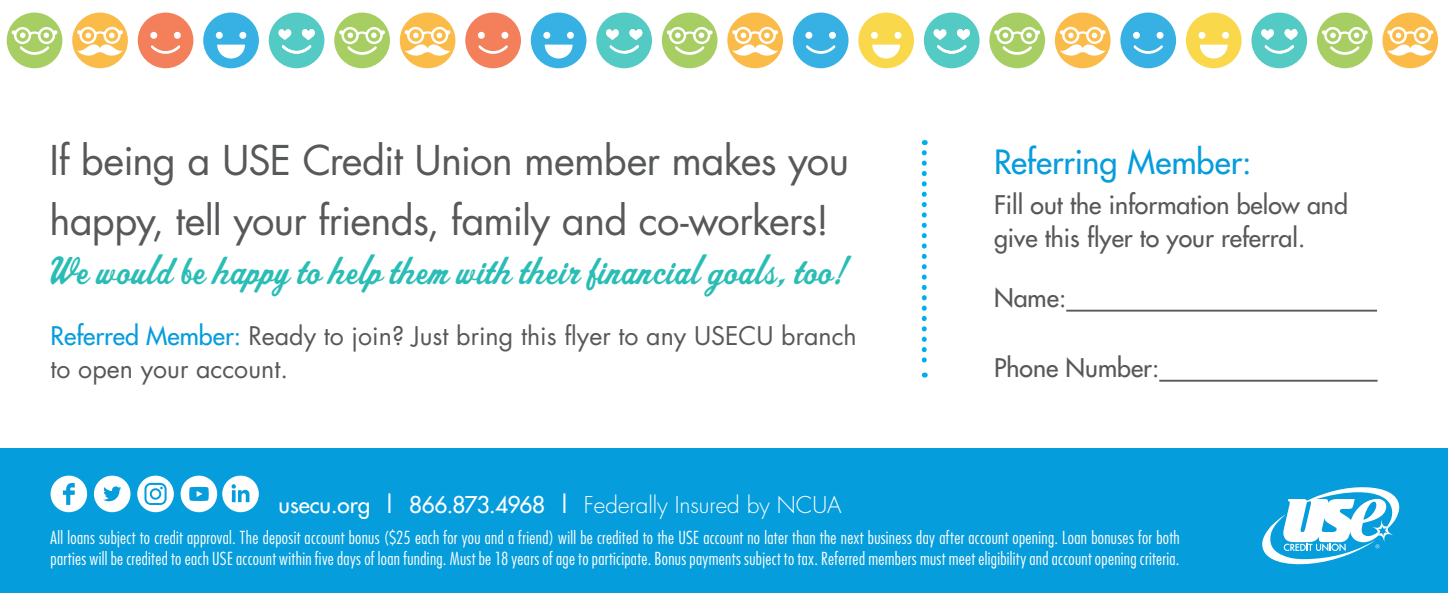
<style>
.page{position:relative;width:1448px;height:593px;background:#fff}
.page>*{position:absolute;margin:0;border:0;box-sizing:border-box;transform-origin:0 0}
.t1{font:40px/60px "Futura";letter-spacing:-.02em;color:#57585a}
.t2{font:40px "Spoleto";color:#2abdb6}
.t3{font:32.5px "Futura";color:#069ddc}
.t4{font:25px/32.5px "Futura";color:#57585a}
.t5{font:25px/32.5px "Futura";color:#57585a}
.t6{font:22.5px "Futura";letter-spacing:-.01em;color:#fff}
.t7{font:300 condensed 17.5px/21px "Futura";letter-spacing:.02em;color:#fff}
.s1{color:#069ddc}
.s2{font-weight:300}
</style>
<div class="page">
<div style="left:0;top:447px;width:1448px;height:145px;background:#069ddc"></div>
<hr style="left:1066px;top:309px;width:311px;height:2px;background:#57585a">
<hr style="left:1159px;top:379px;width:218px;height:2px;background:#57585a">
<div style="left:138px;top:13px;width:55px;height:55px;background:#f37f5b;border-radius:50%"></div>
<div style="left:150px;top:32px;width:7px;height:7px;background:#fff;border-radius:50%"></div>
<div style="left:174px;top:32px;width:7px;height:7px;background:#fff;border-radius:50%"></div>
<svg style="left:151px;top:45px;width:29px;height:9px"></svg>
<div style="left:7px;top:13px;width:55px;height:55px;background:#a7ce63;border-radius:50%"></div>
<svg style="left:11px;top:27px;width:47px;height:30px"></svg>
<div style="left:203px;top:13px;width:56px;height:55px;background:#37b0e3;border-radius:50%"></div>
<div style="left:216px;top:32px;width:7px;height:7px;background:#fff;border-radius:50%"></div>
<div style="left:239px;top:32px;width:7px;height:7px;background:#fff;border-radius:50%"></div>
<svg style="left:217px;top:45px;width:28px;height:13px"></svg>
<div style="left:72px;top:13px;width:56px;height:55px;background:#fbbb48;border-radius:50%"></div>
<svg style="left:77px;top:27px;width:46px;height:29px"></svg>
<div style="left:465px;top:13px;width:56px;height:55px;background:#f37f5b;border-radius:50%"></div>
<div style="left:478px;top:32px;width:7px;height:7px;background:#fff;border-radius:50%"></div>
<div style="left:501px;top:32px;width:7px;height:7px;background:#fff;border-radius:50%"></div>
<svg style="left:478px;top:45px;width:30px;height:9px"></svg>
<div style="left:334px;top:13px;width:56px;height:55px;background:#a7ce63;border-radius:50%"></div>
<svg style="left:339px;top:27px;width:46px;height:30px"></svg>
<div style="left:531px;top:13px;width:55px;height:55px;background:#37b0e3;border-radius:50%"></div>
<div style="left:543px;top:32px;width:7px;height:7px;background:#fff;border-radius:50%"></div>
<div style="left:567px;top:32px;width:7px;height:7px;background:#fff;border-radius:50%"></div>
<svg style="left:545px;top:45px;width:27px;height:13px"></svg>
<div style="left:400px;top:13px;width:55px;height:55px;background:#fbbb48;border-radius:50%"></div>
<svg style="left:404px;top:27px;width:47px;height:29px"></svg>
<svg style="left:269px;top:13px;width:55px;height:55px"></svg>
<div style="left:793px;top:13px;width:55px;height:55px;background:#37b0e3;border-radius:50%"></div>
<div style="left:805px;top:32px;width:7px;height:7px;background:#fff;border-radius:50%"></div>
<div style="left:829px;top:32px;width:7px;height:7px;background:#fff;border-radius:50%"></div>
<svg style="left:806px;top:45px;width:29px;height:9px"></svg>
<div style="left:662px;top:13px;width:55px;height:55px;background:#a7ce63;border-radius:50%"></div>
<svg style="left:666px;top:27px;width:47px;height:30px"></svg>
<div style="left:858px;top:13px;width:56px;height:55px;background:#f9d84b;border-radius:50%"></div>
<div style="left:871px;top:32px;width:7px;height:7px;background:#fff;border-radius:50%"></div>
<div style="left:894px;top:32px;width:7px;height:7px;background:#fff;border-radius:50%"></div>
<svg style="left:872px;top:45px;width:28px;height:13px"></svg>
<div style="left:727px;top:13px;width:56px;height:55px;background:#fbbb48;border-radius:50%"></div>
<svg style="left:732px;top:27px;width:46px;height:29px"></svg>
<svg style="left:596px;top:13px;width:56px;height:55px"></svg>
<div style="left:1120px;top:13px;width:56px;height:55px;background:#37b0e3;border-radius:50%"></div>
<div style="left:1133px;top:32px;width:7px;height:7px;background:#fff;border-radius:50%"></div>
<div style="left:1156px;top:32px;width:7px;height:7px;background:#fff;border-radius:50%"></div>
<svg style="left:1133px;top:45px;width:30px;height:9px"></svg>
<div style="left:989px;top:13px;width:56px;height:55px;background:#a7ce63;border-radius:50%"></div>
<svg style="left:994px;top:27px;width:46px;height:30px"></svg>
<div style="left:1186px;top:13px;width:55px;height:55px;background:#f9d84b;border-radius:50%"></div>
<div style="left:1198px;top:32px;width:7px;height:7px;background:#fff;border-radius:50%"></div>
<div style="left:1222px;top:32px;width:7px;height:7px;background:#fff;border-radius:50%"></div>
<svg style="left:1199px;top:45px;width:28px;height:13px"></svg>
<div style="left:1055px;top:13px;width:55px;height:55px;background:#fbbb48;border-radius:50%"></div>
<svg style="left:1059px;top:27px;width:47px;height:29px"></svg>
<svg style="left:924px;top:13px;width:55px;height:55px"></svg>
<div style="left:1316px;top:13px;width:56px;height:55px;background:#a7ce63;border-radius:50%"></div>
<svg style="left:1321px;top:27px;width:47px;height:30px"></svg>
<div style="left:1382px;top:13px;width:56px;height:55px;background:#fbbb48;border-radius:50%"></div>
<svg style="left:1387px;top:27px;width:46px;height:29px"></svg>
<svg style="left:1251px;top:13px;width:56px;height:55px"></svg>
<svg style="left:921px;top:153px;width:5px;height:224px"></svg>
<svg style="left:1262px;top:487px;width:137px;height:77px"></svg>
<svg style="left:137px;top:475px;width:37px;height:37px"></svg>
<svg style="left:94px;top:475px;width:36px;height:37px"></svg>
<svg style="left:181px;top:475px;width:78px;height:37px"></svg>
<svg style="left:51px;top:475px;width:36px;height:37px"></svg>
<h1 class="t1" style="left:49px;top:129px;width:801px">If being a USE Credit Union member makes you happy, tell your friends, family and co-workers!</h1>
<h1 class="t2" style="left:43px;top:246px;width:802px">We would be happy to help them with their financial goals, too!</h1>
<h3 class="t4" style="left:51px;top:319px;width:807px"><span class="s1">Referred Member:</span> Ready to join? Just bring this flyer to any USECU branch to open your account.</h3>
<p class="t6" style="left:278px;top:490px;width:564px">usecu.org | 866.873.4968 | <span class="s2">Federally Insured by NCUA</span></p>
<h2 class="t3" style="left:994px;top:141px;width:259px">Referring Member:</h2>
<h3 class="t5" style="left:994px;top:188px;width:355px">Fill out the information below and give this flyer to your referral.</h3>
<h3 class="t5" style="left:994px;top:281px;width:74px">Name:</h3>
<h3 class="t5" style="left:994px;top:351px;width:167px">Phone Number:</h3>
<p class="t7" style="left:51px;top:527px;width:1130px">All loans subject to credit approval. The deposit account bonus ($25 each for you and a friend) will be credited to the USE account no later than the next business day after account opening. Loan bonuses for both parties will be credited to each USE account within five days of loan funding. Must be 18 years of age to participate. Bonus payments subject to tax. Referred members must meet eligibility and account opening criteria.</p>
</div>
